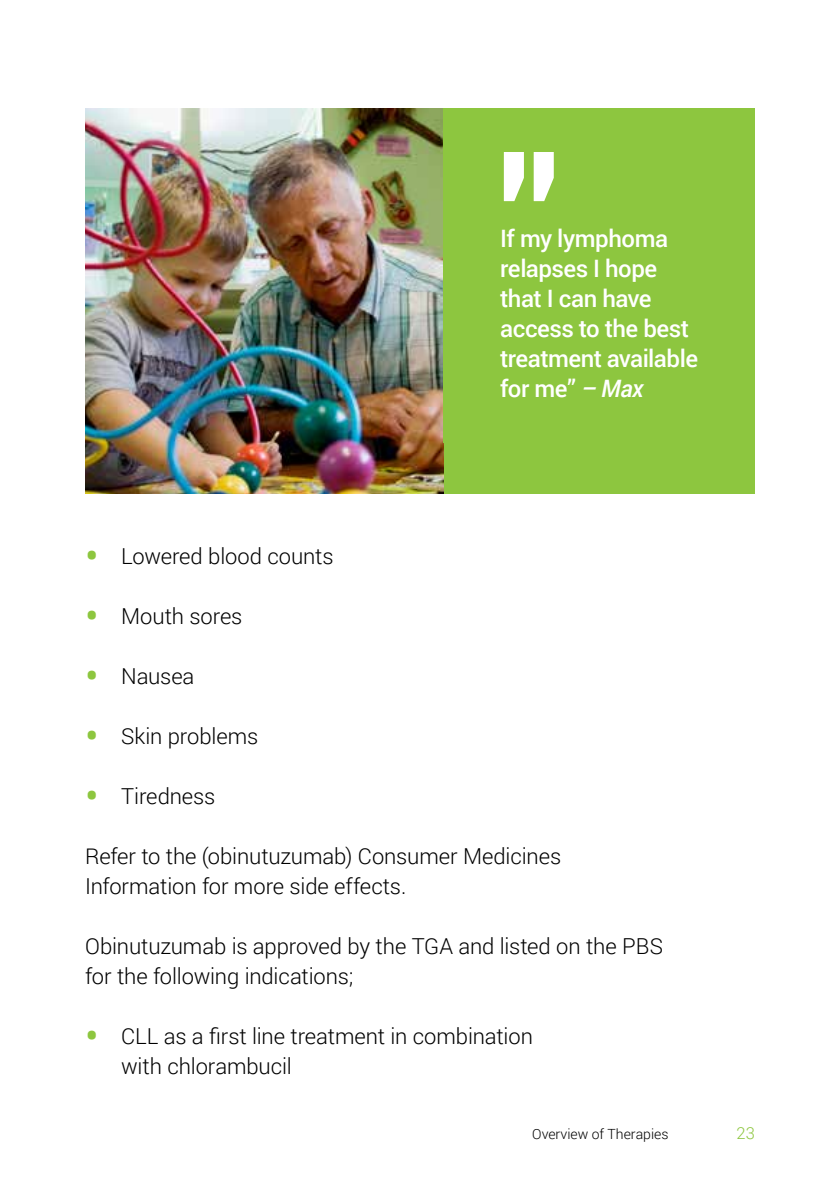
<style>
.page{position:relative;width:840px;height:1191px;background:#fff}
.page>*{position:absolute;margin:0;border:0;box-sizing:border-box;transform-origin:0 0}
.t1{font:500 24px/30px "Roboto";letter-spacing:-.02em;color:#fff}
.t2{font:300 22px/30px "Roboto";letter-spacing:-.005em;color:#000}
.t3{font:300 16.4px "Roboto";color:#8dc63f}
.t4{font:300 14px "Roboto";color:#000}
.s1{font-weight:400;font-size:40px;color:#8dc63f}
.s2{font-style:italic}
</style>
<div class="page">
<div style="left:443px;top:159px;width:311px;height:334px;background:#8dc63f"></div>
<img style="left:85px;top:108px;width:358px;height:385px">
<div style="left:443px;top:108px;width:311px;height:334px;background:#8dc63f"></div>
<svg style="left:503px;top:152px;width:50px;height:49px"></svg>
<p class="t2" style="left:85px;top:540px;width:250px"><span class="s1">•</span> Lowered blood counts</p>
<p class="t2" style="left:85px;top:600px;width:159px"><span class="s1">•</span> Mouth sores</p>
<p class="t2" style="left:85px;top:660px;width:111px"><span class="s1">•</span> Nausea</p>
<p class="t2" style="left:85px;top:720px;width:174px"><span class="s1">•</span> Skin problems</p>
<p class="t2" style="left:85px;top:780px;width:132px"><span class="s1">•</span> Tiredness</p>
<p class="t1" style="left:500px;top:222px;width:199px">If my lymphoma relapses I hope that I can have access to the best treatment available for me” <span class="s2">– Max</span></p>
<p class="t2" style="left:85px;top:840px;width:477px">Refer to the (obinutuzumab) Consumer Medicines<br>Information for more side effects.</p>
<p class="t2" style="left:85px;top:930px;width:579px">Obinutuzumab is approved by the TGA and listed on the PBS for the following indications;</p>
<p class="t2" style="left:121px;top:1020px;width:413px;text-indent:-36px"><span class="s1">•</span> CLL as a first line treatment in combination with chlorambucil</p>
<p class="t4" style="left:532px;top:1124px;width:138px">Overview of Therapies</p>
<p class="t3" style="left:736px;top:1121px;width:20px">23</p>
</div>
